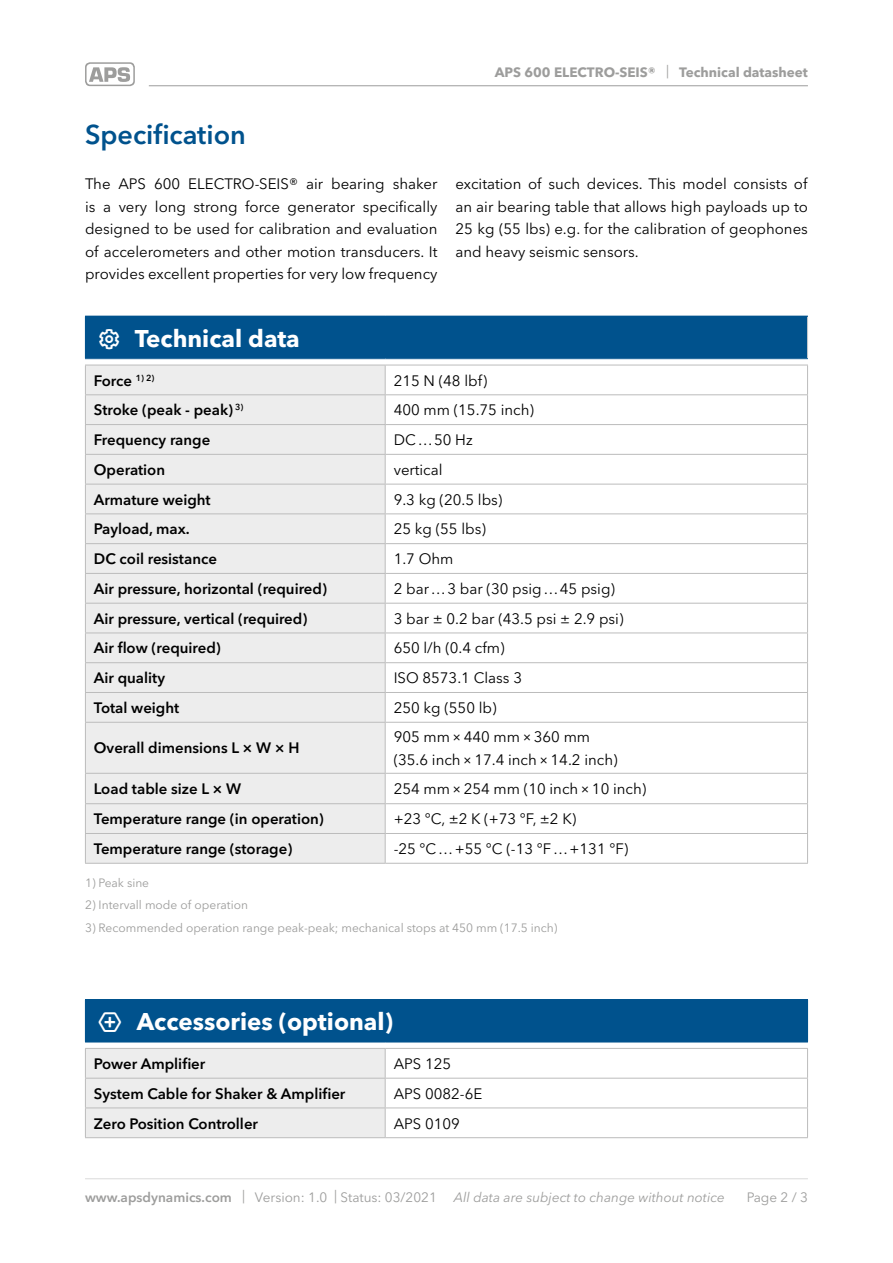
<style>
.page{position:relative;width:893px;height:1263px;background:#fff}
.page>*{position:absolute;margin:0;border:0;box-sizing:border-box;transform-origin:0 0}
.t1{font:600 27px "Avenir Next LT Pro";color:#00528d}
.t2{font:700 24px "Avenir Next LT Pro";color:#fff}
.t3{font:15px/22.5px "Avenir Next LT Pro";color:#000;text-align:justify}
.t4{font:600 15px "Avenir Next LT Pro";color:#000}
.t5{font:italic 13.5px "Avenir Next LT Pro";color:#9d9d9c}
.t6{font:700 13.5px "Avenir Next LT Pro";color:#9d9d9c}
.t7{font:13.5px "Avenir Next LT Pro";color:#9d9d9c}
.t8{font:12px "Avenir Next LT Pro";color:#9d9d9c}
.s1{font-weight:400}
.s2{font-weight:600;font-style:normal}
.s3{font-style:normal}
</style>
<div class="page">
<hr style="left:85px;top:1178px;width:723px;height:1px;background:#dadada">
<hr style="left:149px;top:85px;width:659px;height:1px;background:#9d9d9c">
<svg style="left:85px;top:62px;width:50px;height:24px"></svg>
<div style="left:85px;top:316px;width:722px;height:43px;background:#00528d"></div>
<div style="left:86px;top:366px;width:299px;height:497px;background:#ededed"></div>
<hr style="left:807px;top:316px;width:1px;height:42px;background:#d0d0d0">
<hr style="left:85px;top:424px;width:300px;height:1px;background:#bcbcbc">
<hr style="left:85px;top:454px;width:300px;height:1px;background:#bcbcbc">
<hr style="left:85px;top:484px;width:300px;height:1px;background:#bcbcbc">
<hr style="left:85px;top:513px;width:300px;height:1px;background:#bcbcbc">
<hr style="left:85px;top:543px;width:300px;height:1px;background:#bcbcbc">
<hr style="left:85px;top:573px;width:300px;height:1px;background:#bcbcbc">
<hr style="left:85px;top:603px;width:300px;height:1px;background:#bcbcbc">
<hr style="left:85px;top:632px;width:300px;height:1px;background:#bcbcbc">
<hr style="left:85px;top:662px;width:300px;height:1px;background:#bcbcbc">
<hr style="left:85px;top:692px;width:300px;height:1px;background:#bcbcbc">
<hr style="left:85px;top:722px;width:300px;height:1px;background:#bcbcbc">
<hr style="left:85px;top:773px;width:300px;height:1px;background:#bcbcbc">
<hr style="left:85px;top:803px;width:300px;height:1px;background:#bcbcbc">
<hr style="left:85px;top:833px;width:300px;height:1px;background:#bcbcbc">
<hr style="left:85px;top:863px;width:300px;height:1px;background:#bcbcbc">
<hr style="left:385px;top:424px;width:423px;height:1px;background:#bcbcbc">
<hr style="left:385px;top:454px;width:423px;height:1px;background:#bcbcbc">
<hr style="left:385px;top:484px;width:423px;height:1px;background:#bcbcbc">
<hr style="left:385px;top:513px;width:423px;height:1px;background:#bcbcbc">
<hr style="left:385px;top:543px;width:423px;height:1px;background:#bcbcbc">
<hr style="left:385px;top:573px;width:423px;height:1px;background:#bcbcbc">
<hr style="left:385px;top:603px;width:423px;height:1px;background:#bcbcbc">
<hr style="left:385px;top:632px;width:423px;height:1px;background:#bcbcbc">
<hr style="left:385px;top:722px;width:423px;height:1px;background:#bcbcbc">
<hr style="left:385px;top:773px;width:423px;height:1px;background:#bcbcbc">
<hr style="left:385px;top:803px;width:423px;height:1px;background:#bcbcbc">
<hr style="left:385px;top:833px;width:423px;height:1px;background:#bcbcbc">
<hr style="left:385px;top:863px;width:423px;height:1px;background:#bcbcbc">
<hr style="left:85px;top:723px;width:1px;height:50px;background:#bcbcbc">
<svg style="left:85px;top:774px;width:1px;height:89px"></svg>
<hr style="left:385px;top:723px;width:1px;height:50px;background:#bcbcbc">
<hr style="left:807px;top:723px;width:1px;height:50px;background:#bcbcbc">
<svg style="left:385px;top:774px;width:1px;height:89px"></svg>
<svg style="left:807px;top:774px;width:1px;height:89px"></svg>
<hr style="left:385px;top:316px;width:423px;height:1px;background:#00528d">
<hr style="left:385px;top:358px;width:423px;height:1px;background:#00528d">
<hr style="left:385px;top:662px;width:423px;height:1px;background:#bcbcbc">
<hr style="left:385px;top:692px;width:423px;height:1px;background:#bcbcbc">
<hr style="left:385px;top:365px;width:423px;height:1px;background:#bcbcbc">
<svg style="left:807px;top:365px;width:1px;height:357px"></svg>
<hr style="left:385px;top:394px;width:423px;height:1px;background:#bcbcbc">
<hr style="left:85px;top:365px;width:300px;height:1px;background:#bcbcbc">
<svg style="left:85px;top:365px;width:1px;height:357px"></svg>
<svg style="left:385px;top:365px;width:1px;height:357px"></svg>
<hr style="left:85px;top:394px;width:300px;height:1px;background:#bcbcbc">
<div style="left:85px;top:999px;width:722px;height:43px;background:#00528d"></div>
<hr style="left:385px;top:1048px;width:423px;height:1px;background:#bcbcbc">
<hr style="left:385px;top:1078px;width:423px;height:1px;background:#bcbcbc">
<hr style="left:385px;top:1107px;width:423px;height:1px;background:#bcbcbc">
<svg style="left:807px;top:1049px;width:1px;height:88px"></svg>
<hr style="left:385px;top:1137px;width:423px;height:1px;background:#bcbcbc">
<svg style="left:85px;top:1048px;width:301px;height:90px;background:#eaeaea"></svg>
<hr style="left:385px;top:999px;width:423px;height:1px;background:#00528d">
<hr style="left:85px;top:1042px;width:300px;height:1px;background:#00528d">
<hr style="left:807px;top:1000px;width:1px;height:42px;background:#00528d">
<hr style="left:385px;top:1042px;width:423px;height:1px;background:#00528d">
<p class="t6" style="left:495px;top:64px;width:315px">APS 600 ELECTRO-SEIS® <span class="s1">|</span> Technical datasheet</p>
<h1 class="t1" style="left:85px;top:118px;width:162px">Specification</h1>
<p class="t3" style="left:85px;top:173px;width:354px">The APS 600 ELECTRO-SEIS® air bearing shaker is a very long strong force generator specifically designed to be used for calibration and evaluation of accelerometers and other motion transducers. It provides excellent properties for very low frequency</p>
<p class="t3" style="left:455px;top:173px;width:354px">excitation of such devices. This model consists of an air bearing table that allows high payloads up to 25 kg (55 lbs) e.g. for the calibration of geophones and heavy seismic sensors.</p>
<h2 class="t2" style="left:99px;top:323px;width:203px">□ Technical data</h2>
<p class="t4" style="left:94px;top:371px;width:62px">Force <sup>1)</sup> <sup>2)</sup></p>
<p class="t3" style="left:394px;top:369px;width:95px">215 N (48 lbf)</p>
<p class="t4" style="left:94px;top:401px;width:151px">Stroke (peak - peak) <sup>3)</sup></p>
<p class="t3" style="left:394px;top:399px;width:142px">400 mm (15.75 inch)</p>
<p class="t4" style="left:94px;top:431px;width:118px">Frequency range</p>
<p class="t3" style="left:394px;top:429px;width:81px">DC…50 Hz</p>
<p class="t4" style="left:94px;top:460px;width:73px">Operation</p>
<p class="t3" style="left:394px;top:458px;width:50px">vertical</p>
<p class="t4" style="left:94px;top:490px;width:118px">Armature weight</p>
<p class="t3" style="left:394px;top:488px;width:110px">9.3 kg (20.5 lbs)</p>
<p class="t4" style="left:94px;top:520px;width:97px">Payload, max.</p>
<p class="t3" style="left:394px;top:518px;width:94px">25 kg (55 lbs)</p>
<p class="t4" style="left:94px;top:550px;width:125px">DC coil resistance</p>
<p class="t3" style="left:394px;top:548px;width:61px">1.7 Ohm</p>
<p class="t4" style="left:94px;top:580px;width:235px">Air pressure, horizontal (required)</p>
<p class="t3" style="left:394px;top:577px;width:223px">2 bar…3 bar (30 psig…45 psig)</p>
<p class="t4" style="left:94px;top:609px;width:215px">Air pressure, vertical (required)</p>
<p class="t3" style="left:394px;top:607px;width:231px">3 bar ± 0.2 bar (43.5 psi ± 2.9 psi)</p>
<p class="t4" style="left:94px;top:639px;width:128px">Air flow (required)</p>
<p class="t3" style="left:394px;top:637px;width:112px">650 l/h (0.4 cfm)</p>
<p class="t4" style="left:94px;top:669px;width:73px">Air quality</p>
<p class="t3" style="left:394px;top:667px;width:130px">ISO 8573.1 Class 3</p>
<p class="t4" style="left:94px;top:699px;width:87px">Total weight</p>
<p class="t3" style="left:394px;top:696px;width:104px">250 kg (550 lb)</p>
<p class="t4" style="left:94px;top:739px;width:207px">Overall dimensions L × W × H</p>
<p class="t3" style="left:394px;top:726px;width:225px">905 mm×440 mm×360 mm (35.6 inch×17.4 inch×14.2 inch)</p>
<p class="t4" style="left:94px;top:780px;width:149px">Load table size L × W</p>
<p class="t3" style="left:394px;top:778px;width:254px">254 mm×254 mm (10 inch×10 inch)</p>
<p class="t4" style="left:94px;top:810px;width:231px">Temperature range (in operation)</p>
<p class="t3" style="left:394px;top:808px;width:184px">+23 °C, ±2 K (+73 °F, ±2 K)</p>
<p class="t4" style="left:94px;top:840px;width:200px">Temperature range (storage)</p>
<p class="t3" style="left:394px;top:837px;width:236px">-25 °C…+55 °C (-13 °F…+131 °F)</p>
<p class="t8" style="left:85px;top:875px;width:66px">1) Peak sine</p>
<p class="t8" style="left:85px;top:898px;width:164px">2) Intervall mode of operation</p>
<p class="t8" style="left:85px;top:920px;width:474px">3) Recommended operation range peak-peak; mechanical stops at 450 mm (17.5 inch)</p>
<h2 class="t2" style="left:98px;top:1007px;width:296px">●◆▲□■ Accessories (optional)</h2>
<p class="t4" style="left:94px;top:1054px;width:113px">Power Amplifier</p>
<p class="t3" style="left:394px;top:1052px;width:59px">APS 125</p>
<p class="t4" style="left:94px;top:1084px;width:253px">System Cable for Shaker &amp; Amplifier</p>
<p class="t3" style="left:394px;top:1082px;width:90px">APS 0082-6E</p>
<p class="t4" style="left:94px;top:1114px;width:166px">Zero Position Controller</p>
<p class="t3" style="left:394px;top:1112px;width:68px">APS 0109</p>
<p class="t5" style="left:85px;top:1189px;width:641px"><span class="s2">www.apsdynamics.com</span> <span class="s3">| Version: 1.0 | Status: 03/2021</span> All data are subject to change without notice</p>
<p class="t7" style="left:747px;top:1189px;width:63px">Page 2 / 3</p>
</div>
